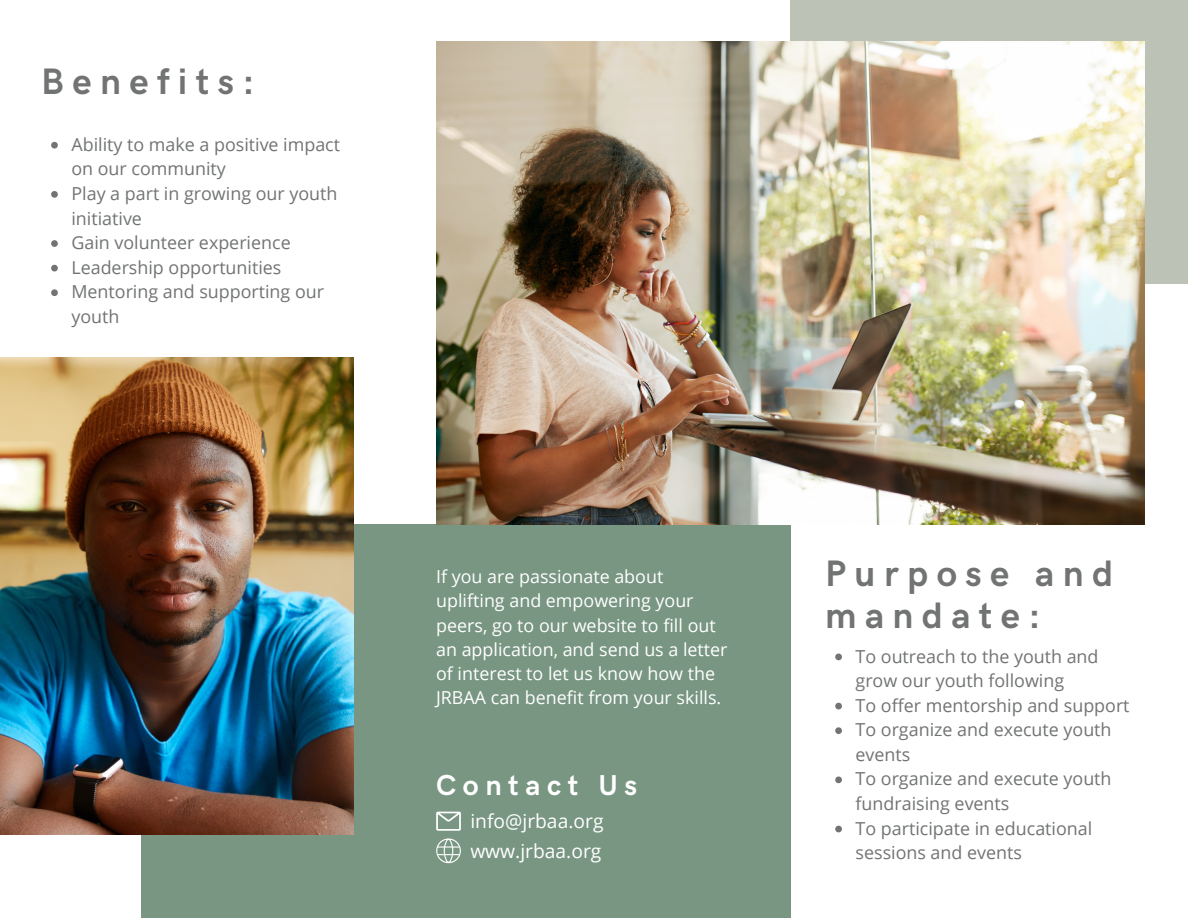
<style>
.page{position:relative;width:1188px;height:918px;background:#fff}
.page>*{position:absolute;margin:0;border:0;box-sizing:border-box;transform-origin:0 0}
.t1{font:700 36.9px/42.5px "HK Grotesk";letter-spacing:.23em;color:#717472}
.t2{font:700 28.8px "HK Grotesk";letter-spacing:.23em;color:#fff}
.t3{font:19.2px "Open Sans";color:#fff}
.t4{font:17.85px/24.6px "Open Sans";color:#717472}
.t5{font:17.85px/24px "Open Sans";color:#fff}
</style>
<div class="page">
<div style="left:141px;top:524px;width:649px;height:394px;background:#789681"></div>
<div style="left:791px;top:0;width:397px;height:283px;background:#bdc2b6"></div>
<img style="left:436px;top:42px;width:709px;height:482px">
<img style="left:0;top:357px;width:353px;height:477px">
<svg style="left:436px;top:812px;width:25px;height:19px"></svg>
<svg style="left:436px;top:838px;width:25px;height:25px"></svg>
<svg style="left:835px;top:654px;width:7px;height:6px"></svg>
<svg style="left:835px;top:703px;width:7px;height:6px"></svg>
<svg style="left:835px;top:727px;width:7px;height:7px"></svg>
<svg style="left:835px;top:777px;width:7px;height:6px"></svg>
<svg style="left:835px;top:826px;width:7px;height:6px"></svg>
<svg style="left:51px;top:142px;width:7px;height:7px"></svg>
<svg style="left:51px;top:191px;width:7px;height:7px"></svg>
<svg style="left:51px;top:240px;width:7px;height:7px"></svg>
<svg style="left:51px;top:265px;width:7px;height:6px"></svg>
<svg style="left:51px;top:289px;width:7px;height:7px"></svg>
<h1 class="t1" style="left:41px;top:62px;width:215px">Benefits:</h1>
<p class="t4" style="left:71px;top:132px;width:270px">Ability to make a positive impact on our community<br>Play a part in growing our youth initiative<br>Gain volunteer experience<br>Leadership opportunities<br>Mentoring and supporting our youth</p>
<p class="t5" style="left:436px;top:564px;width:293px">If you are passionate about uplifting and empowering your peers, go to our website to fill out an application, and send us a letter of interest to let us know how the<br>JRBAA can benefit from your skills.</p>
<h2 class="t2" style="left:436px;top:769px;width:203px">Contact Us</h2>
<p class="t3" style="left:470px;top:807px;width:135px">info@jrbaa.org</p>
<p class="t3" style="left:470px;top:838px;width:133px">www.jrbaa.org</p>
<h1 class="t1" style="left:825px;top:553px;width:289px">Purpose and mandate:</h1>
<p class="t4" style="left:856px;top:643px;width:276px">To outreach to the youth and grow our youth following<br>To offer mentorship and support<br>To organize and execute youth events<br>To organize and execute youth fundraising events<br>To participate in educational sessions and events</p>
</div>
